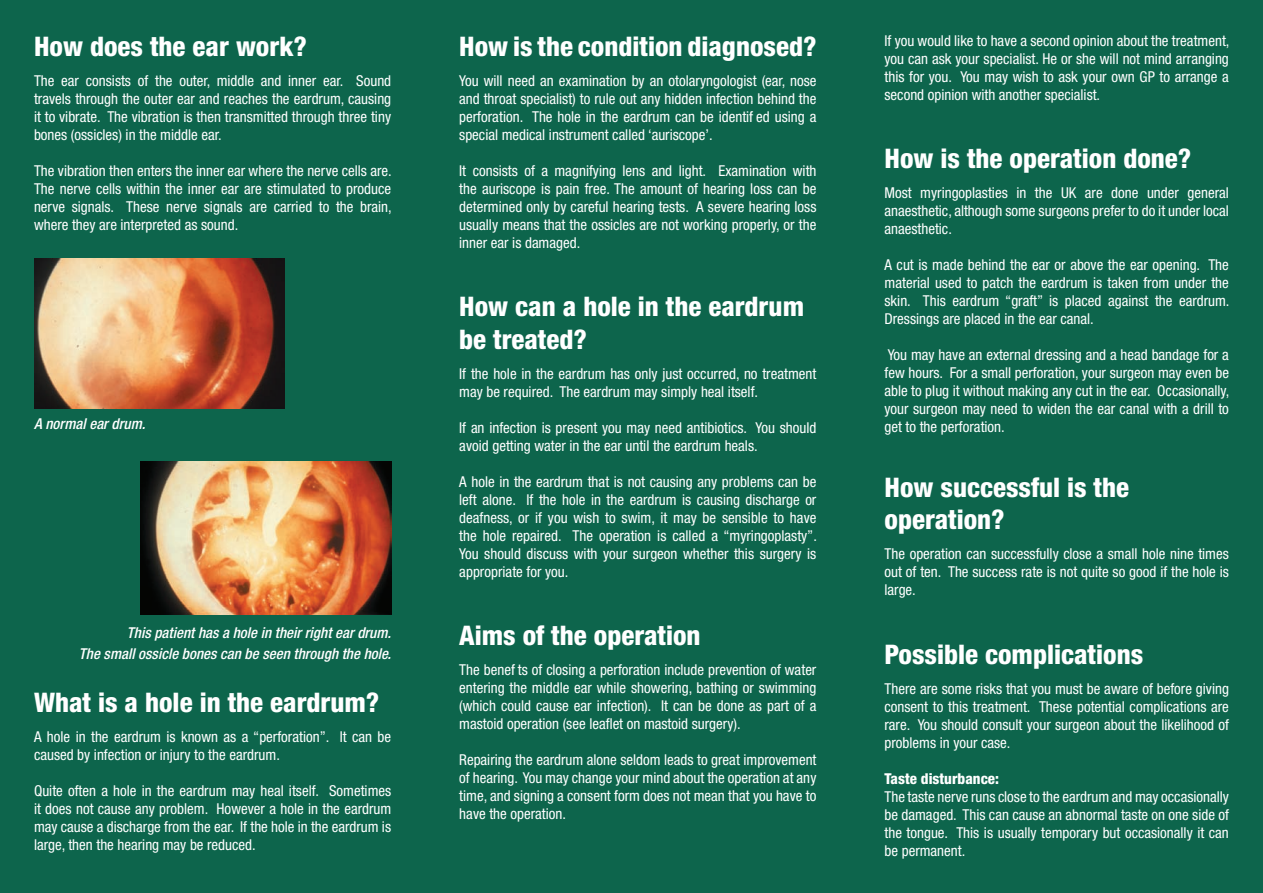
<style>
.page{position:relative;width:1263px;height:893px;background:#0d654c}
.page>*{position:absolute;margin:0;border:0;box-sizing:border-box;transform-origin:0 0}
.t1{font:800 condensed 27px/32.4px "Helvetica Neue";color:#fff}
.t2{font:condensed 15px/18px "Helvetica Neue";color:#fff;text-align:justify}
.t3{font:italic 500 condensed 15px "Helvetica Neue";color:#fff}
.t4{font:800 condensed 15px "Helvetica Neue";color:#fff}
</style>
<div class="page">
<img style="left:34px;top:258px;width:251px;height:151px">
<img style="left:140px;top:461px;width:251px;height:154px">
<p class="t1" style="left:34px;top:30px;width:274px">How does the ear work?</p>
<p class="t2" style="left:34px;top:71px;width:359px">The ear consists of the outer, middle and inner ear. Sound travels through the outer ear and reaches the eardrum, causing it to vibrate. The vibration is then transmitted through three tiny bones (ossicles) in the middle ear.</p>
<p class="t2" style="left:34px;top:161px;width:359px">The vibration then enters the inner ear where the nerve cells are.<br>The nerve cells within the inner ear are stimulated to produce nerve signals. These nerve signals are carried to the brain, where they are interpreted as sound.</p>
<p class="t3" style="left:34px;top:415px;width:113px">A normal ear drum.</p>
<p class="t3" style="left:127px;top:624px;width:266px">This patient has a hole in their right ear drum.</p>
<p class="t3" style="left:79px;top:645px;width:314px">The small ossicle bones can be seen through the hole.</p>
<p class="t1" style="left:34px;top:686px;width:347px">What is a hole in the eardrum?</p>
<p class="t2" style="left:34px;top:728px;width:359px">A hole in the eardrum is known as a “perforation”. It can be caused by infection or injury to the eardrum.</p>
<p class="t2" style="left:34px;top:782px;width:359px">Quite often a hole in the eardrum may heal itself. Sometimes it does not cause any problem. However a hole in the eardrum may cause a discharge from the ear. If the hole in the eardrum is large, then the hearing may be reduced.</p>
<p class="t1" style="left:459px;top:30px;width:359px">How is the condition diagnosed?</p>
<p class="t2" style="left:459px;top:71px;width:359px">You will need an examination by an otolaryngologist (ear, nose and throat specialist) to rule out any hidden infection behind the perforation. The hole in the eardrum can be identified using a special medical instrument called ‘auriscope’.</p>
<p class="t2" style="left:459px;top:161px;width:359px">It consists of a magnifying lens and light. Examination with the auriscope is pain free. The amount of hearing loss can be determined only by careful hearing tests. A severe hearing loss usually means that the ossicles are not working properly, or the inner ear is damaged.</p>
<p class="t1" style="left:459px;top:290px;width:346px">How can a hole in the eardrum be treated?</p>
<p class="t2" style="left:459px;top:364px;width:359px">If the hole in the eardrum has only just occurred, no treatment may be required. The eardrum may simply heal itself.</p>
<p class="t2" style="left:459px;top:418px;width:359px">If an infection is present you may need antibiotics. You should avoid getting water in the ear until the eardrum heals.</p>
<p class="t2" style="left:459px;top:472px;width:359px">A hole in the eardrum that is not causing any problems can be left alone. If the hole in the eardrum is causing discharge or deafness, or if you wish to swim, it may be sensible to have the hole repaired. The operation is called a “myringoplasty”.<br>You should discuss with your surgeon whether this surgery is appropriate for you.</p>
<p class="t1" style="left:459px;top:619px;width:243px">Aims of the operation</p>
<p class="t2" style="left:459px;top:661px;width:359px">The benefits of closing a perforation include prevention of water entering the middle ear while showering, bathing or swimming (which could cause ear infection). It can be done as part of a mastoid operation (see leaflet on mastoid surgery).</p>
<p class="t2" style="left:459px;top:751px;width:359px">Repairing the eardrum alone seldom leads to great improvement of hearing. You may change your mind about the operation at any time, and signing a consent form does not mean that you have to have the operation.</p>
<p class="t2" style="left:884px;top:31px;width:346px">If you would like to have a second opinion about the treatment, you can ask your specialist. He or she will not mind arranging this for you. You may wish to ask your own GP to arrange a second opinion with another specialist.</p>
<p class="t1" style="left:884px;top:142px;width:308px">How is the operation done?</p>
<p class="t2" style="left:884px;top:184px;width:346px">Most myringoplasties in the UK are done under general anaesthetic, although some surgeons prefer to do it under local anaesthetic.</p>
<p class="t2" style="left:884px;top:256px;width:346px">A cut is made behind the ear or above the ear opening. The material used to patch the eardrum is taken from under the skin. This eardrum “graft” is placed against the eardrum.<br>Dressings are placed in the ear canal.</p>
<p class="t2" style="left:884px;top:346px;width:346px">You may have an external dressing and a head bandage for a few hours. For a small perforation, your surgeon may even be able to plug it without making any cut in the ear. Occasionally, your surgeon may need to widen the ear canal with a drill to get to the perforation.</p>
<p class="t1" style="left:884px;top:471px;width:246px">How successful is the operation?</p>
<p class="t2" style="left:884px;top:545px;width:346px">The operation can successfully close a small hole nine times out of ten. The success rate is not quite so good if the hole is large.</p>
<p class="t1" style="left:884px;top:638px;width:260px">Possible complications</p>
<p class="t2" style="left:884px;top:679px;width:346px">There are some risks that you must be aware of before giving consent to this treatment. These potential complications are rare. You should consult your surgeon about the likelihood of problems in your case.</p>
<p class="t4" style="left:884px;top:769px;width:116px">Taste disturbance:</p>
<p class="t2" style="left:884px;top:787px;width:346px">The taste nerve runs close to the eardrum and may occasionally be damaged. This can cause an abnormal taste on one side of the tongue. This is usually temporary but occasionally it can be permanent.</p>
</div>
